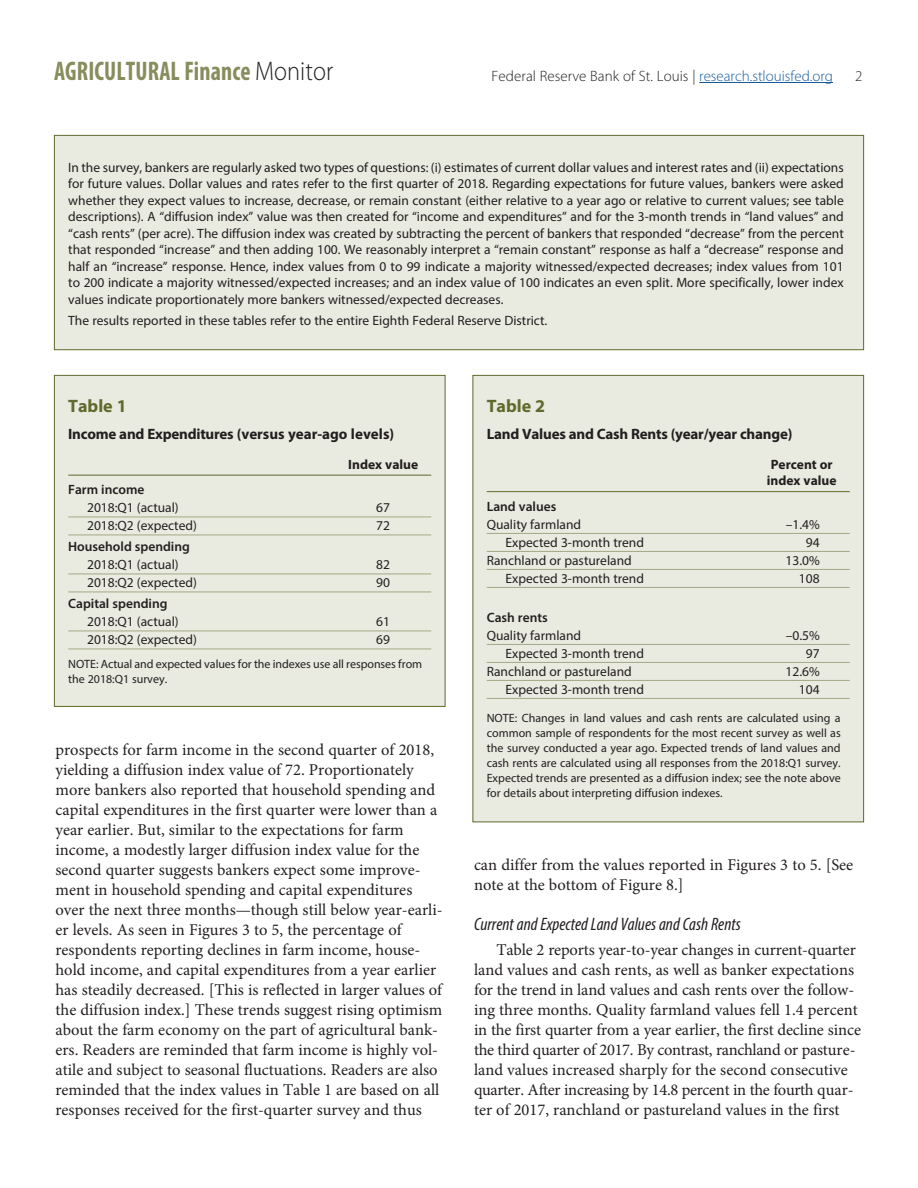
<style>
.page{position:relative;width:918px;height:1188px;background:#fff}
.page>*{position:absolute;margin:0;border:0;box-sizing:border-box;transform-origin:0 0}
.t1{font:700 condensed 27px "Myriad Pro";letter-spacing:.005em;color:#888d5d;scale:.9 1}
.Section_Head_NEW{font:italic condensed 18px "Myriad Pro";color:#231f20}
.t2{font:700 18px "Myriad Pro";color:#616a2c}
.Text_NEW{font:16.5px/20px "Minion Pro";color:#231f20}
.Table_Title{font:700 15px "Myriad Pro";letter-spacing:-.015em;color:#231f20}
.t3{font:300 15px "Myriad Pro";letter-spacing:.005em;color:#231f20}
.Table_Text{font:13.5px/16.5px "Myriad Pro";color:#231f20;text-align:justify}
.Table_Text-2{font:600 13.5px "Myriad Pro";color:#231f20}
.Table_Text-3{font:700 13.5px/16.5px "Myriad Pro";color:#231f20}
.Table_Text-4{font:12px/15px "Myriad Pro";color:#231f20;text-align:justify}
.Table_Footnote{font:12px/15px "Myriad Pro";letter-spacing:-.005em;color:#231f20}
.s1{font-weight:300;font-stretch:normal;color:#231f20}
.s2{color:#175d9e}
</style>
<div class="page">
<hr style="left:699px;top:82px;width:134px;height:1px;background:#175d9e">
<div style="left:54px;top:375px;width:391px;height:331px;background:#e9eae0"></div>
<hr style="left:68px;top:475px;width:363px;height:1px;background:#616a2c">
<hr style="left:68px;top:517px;width:363px;height:1px;background:#a5a983">
<hr style="left:68px;top:535px;width:363px;height:1px;background:#a5a983">
<hr style="left:68px;top:574px;width:363px;height:1px;background:#a5a983">
<hr style="left:68px;top:592px;width:363px;height:1px;background:#a5a983">
<hr style="left:68px;top:631px;width:363px;height:1px;background:#a5a983">
<hr style="left:68px;top:649px;width:363px;height:1px;background:#a5a983">
<div style="left:54px;top:375px;width:392px;height:332px;border:1px solid #616a2c"></div>
<div style="left:473px;top:375px;width:391px;height:447px;background:#e9eae0"></div>
<hr style="left:487px;top:491px;width:363px;height:1px;background:#616a2c">
<hr style="left:487px;top:533px;width:363px;height:1px;background:#a5a983">
<hr style="left:487px;top:551px;width:363px;height:1px;background:#a5a983">
<hr style="left:487px;top:569px;width:363px;height:1px;background:#a5a983">
<hr style="left:487px;top:587px;width:363px;height:1px;background:#a5a983">
<hr style="left:487px;top:644px;width:363px;height:1px;background:#a5a983">
<hr style="left:487px;top:662px;width:363px;height:1px;background:#a5a983">
<hr style="left:487px;top:680px;width:363px;height:1px;background:#a5a983">
<hr style="left:487px;top:698px;width:363px;height:1px;background:#a5a983">
<div style="left:54px;top:135px;width:810px;height:215px;background:#e9eae0"></div>
<div style="left:54px;top:135px;width:810px;height:215px;border:1px solid #616a2c"></div>
<p class="t1" style="left:54px;top:55px;width:312px">AGRICULTURAL Finance <span class="s1">Monitor</span></p>
<p class="t3" style="left:492px;top:68px;width:343px">Federal Reserve Bank of St. Louis | <span class="s2">research.stlouisfed.org</span></p>
<p class="t3" style="left:855px;top:68px;width:9px">2</p>
<p class="Table_Text" style="left:68px;top:159px;width:777px">In the survey, bankers are regularly asked two types of questions: (i) estimates of current dollar values and interest rates and (ii) expectations for future values. Dollar values and rates refer to the first quarter of 2018. Regarding expectations for future values, bankers were asked whether they expect values to increase, decrease, or remain constant (either relative to a year ago or relative to current values; see table descriptions). A “diffusion index” value was then created for “income and expenditures” and for the 3-month trends in “land values” and “cash rents” (per acre). The diffusion index was created by subtracting the percent of bankers that responded “decrease” from the percent that responded “increase” and then adding 100. We reasonably interpret a “remain constant” response as half a “decrease” response and half an “increase” response. Hence, index values from 0 to 99 indicate a majority witnessed/expected decreases; index values from 101 to 200 indicate a majority witnessed/expected increases; and an index value of 100 indicates an even split. More specifically, lower index values indicate proportionately more bankers witnessed/expected decreases.</p>
<p class="Table_Text" style="left:68px;top:312px;width:481px">The results reported in these tables refer to the entire Eighth Federal Reserve District.</p>
<p class="t2" style="left:68px;top:394px;width:60px">Table 1</p>
<p class="Table_Title" style="left:68px;top:424px;width:327px">Income and Expenditures (versus year-ago levels)</p>
<p class="Table_Text-3" style="left:348px;top:456px;width:71px">Index value</p>
<p class="Table_Text-2" style="left:68px;top:481px;width:78px">Farm income</p>
<p class="Table_Text" style="left:87px;top:499px;width:93px">2018:Q1 (actual)</p>
<p class="Table_Text" style="left:376px;top:499px;width:15px">67</p>
<p class="Table_Text" style="left:87px;top:517px;width:111px">2018:Q2 (expected)</p>
<p class="Table_Text" style="left:376px;top:517px;width:15px">72</p>
<p class="Table_Text-2" style="left:68px;top:538px;width:123px">Household spending</p>
<p class="Table_Text" style="left:87px;top:556px;width:93px">2018:Q1 (actual)</p>
<p class="Table_Text" style="left:376px;top:556px;width:15px">82</p>
<p class="Table_Text" style="left:87px;top:574px;width:111px">2018:Q2 (expected)</p>
<p class="Table_Text" style="left:376px;top:574px;width:15px">90</p>
<p class="Table_Text-2" style="left:68px;top:595px;width:101px">Capital spending</p>
<p class="Table_Text" style="left:87px;top:613px;width:93px">2018:Q1 (actual)</p>
<p class="Table_Text" style="left:376px;top:613px;width:15px">61</p>
<p class="Table_Text" style="left:87px;top:631px;width:111px">2018:Q2 (expected)</p>
<p class="Table_Text" style="left:376px;top:631px;width:15px">69</p>
<p class="Table_Footnote" style="left:68px;top:657px;width:356px">NOTE: Actual and expected values for the indexes use all responses from the 2018:Q1 survey.</p>
<p class="Text_NEW" style="left:56px;top:740px;width:389px">prospects for farm income in the second quarter of 2018, yielding a diffusion index value of 72. Proportionately more bankers also reported that household spending and capital expenditures in the first quarter were lower than a year earlier. But, similar to the expectations for farm income, a modestly larger diffusion index value for the second quarter suggests bankers expect some improve&shy;ment in household spending and capital expenditures over the next three months—though still below year-earli&shy;er levels. As seen in Figures 3 to 5, the percentage of respondents reporting declines in farm income, house&shy;hold income, and capital expenditures from a year earlier has steadily decreased. [This is reflected in larger values of the diffusion index.] These trends suggest rising optimism about the farm economy on the part of agricultural bank&shy;ers. Readers are reminded that farm income is highly vol&shy;atile and subject to seasonal fluctuations. Readers are also reminded that the index values in Table 1 are based on all responses received for the first-quarter survey and thus</p>
<p class="t2" style="left:487px;top:394px;width:60px">Table 2</p>
<p class="Table_Title" style="left:487px;top:424px;width:307px">Land Values and Cash Rents (year/year change)</p>
<p class="Table_Text-3" style="left:767px;top:456px;width:71px">Percent or index value</p>
<p class="Table_Text-2" style="left:487px;top:498px;width:71px">Land values</p>
<p class="Table_Text" style="left:487px;top:516px;width:96px">Quality farmland</p>
<p class="Table_Text" style="left:786px;top:516px;width:36px">–1.4%</p>
<p class="Table_Text" style="left:506px;top:534px;width:140px">Expected 3-month trend</p>
<p class="Table_Text" style="left:806px;top:534px;width:15px">94</p>
<p class="Table_Text" style="left:487px;top:552px;width:147px">Ranchland or pastureland</p>
<p class="Table_Text" style="left:785px;top:552px;width:36px">13.0%</p>
<p class="Table_Text" style="left:506px;top:570px;width:140px">Expected 3-month trend</p>
<p class="Table_Text" style="left:799px;top:570px;width:22px">108</p>
<p class="Table_Text-2" style="left:487px;top:609px;width:63px">Cash rents</p>
<p class="Table_Text" style="left:487px;top:627px;width:96px">Quality farmland</p>
<p class="Table_Text" style="left:786px;top:627px;width:36px">–0.5%</p>
<p class="Table_Text" style="left:506px;top:645px;width:140px">Expected 3-month trend</p>
<p class="Table_Text" style="left:806px;top:645px;width:15px">97</p>
<p class="Table_Text" style="left:487px;top:663px;width:147px">Ranchland or pastureland</p>
<p class="Table_Text" style="left:785px;top:663px;width:36px">12.6%</p>
<p class="Table_Text" style="left:506px;top:681px;width:140px">Expected 3-month trend</p>
<p class="Table_Text" style="left:799px;top:681px;width:22px">104</p>
<p class="Table_Text-4" style="left:487px;top:711px;width:356px">NOTE: Changes in land values and cash rents are calculated using a common sample of respondents for the most recent survey as well as the survey conducted a year ago. Expected trends of land values and cash rents are calculated using all responses from the 2018:Q1 survey.<br>Expected trends are presented as a diffusion index; see the note above for details about interpreting diffusion indexes.</p>
<p class="Text_NEW" style="left:474px;top:855px;width:381px">can differ from the values reported in Figures 3 to 5. [See note at the bottom of Figure 8.]</p>
<p class="Section_Head_NEW" style="left:474px;top:913px;width:268px">Current and Expected Land Values and Cash Rents</p>
<p class="Text_NEW" style="left:474px;top:939px;width:389px;text-indent:22px">Table 2 reports year-to-year changes in current-quarter land values and cash rents, as well as banker expectations for the trend in land values and cash rents over the follow&shy;ing three months. Quality farmland values fell 1.4 percent in the first quarter from a year earlier, the first decline since the third quarter of 2017. By contrast, ranchland or pasture&shy;land values increased sharply for the second consecutive quarter. After increasing by 14.8 percent in the fourth quar&shy;ter of 2017, ranchland or pastureland values in the first</p>
</div>
